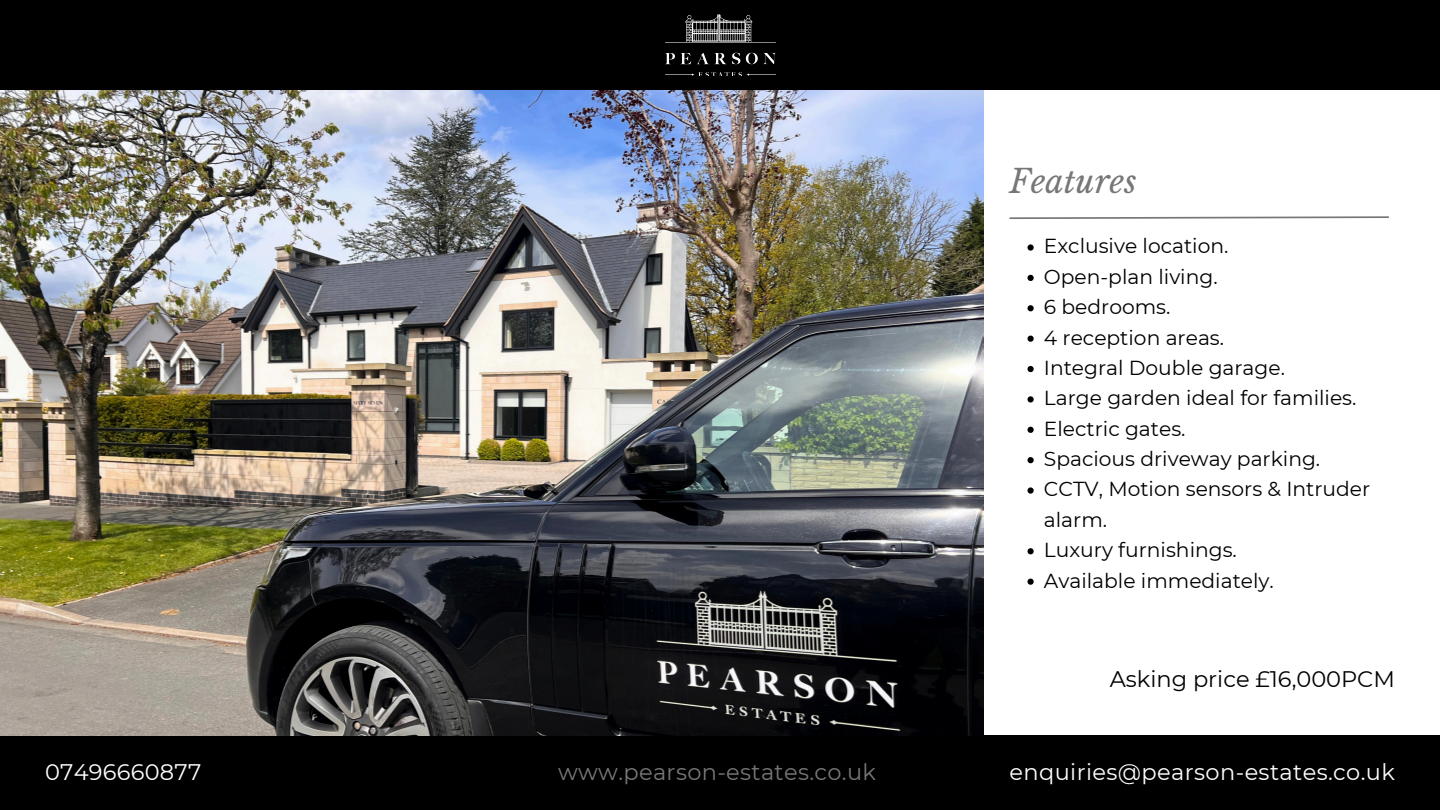
<style>
.page{position:relative;width:1440px;height:810px;background:#fff}
.page>*{position:absolute;margin:0;border:0;box-sizing:border-box;transform-origin:0 0}
.t1{font:italic 32.25px "Libre Baskerville";color:#777}
.t2{font:22.5px "Montserrat";letter-spacing:.015em;color:#fff}
.t3{font:22.5px "Montserrat";letter-spacing:.015em;color:#777}
.t4{font:22.5px "Montserrat";color:#000}
.t5{font:20.25px/30.4px "Montserrat";color:#000}
</style>
<div class="page">
<div style="left:0;top:736px;width:1440px;height:74px;background:#000"></div>
<div style="left:0;top:0;width:1440px;height:90px;background:#000"></div>
<img style="left:665px;top:14px;width:110px;height:62px">
<img style="left:0;top:90px;width:983px;height:646px">
<svg style="left:1009px;top:216px;width:380px;height:3px"></svg>
<svg style="left:1028px;top:244px;width:6px;height:7px"></svg>
<svg style="left:1028px;top:275px;width:6px;height:6px"></svg>
<svg style="left:1028px;top:305px;width:6px;height:6px"></svg>
<svg style="left:1028px;top:336px;width:6px;height:6px"></svg>
<svg style="left:1028px;top:366px;width:6px;height:6px"></svg>
<svg style="left:1028px;top:396px;width:6px;height:7px"></svg>
<svg style="left:1028px;top:427px;width:6px;height:6px"></svg>
<svg style="left:1028px;top:457px;width:6px;height:6px"></svg>
<svg style="left:1028px;top:487px;width:6px;height:7px"></svg>
<svg style="left:1028px;top:548px;width:6px;height:6px"></svg>
<svg style="left:1028px;top:579px;width:6px;height:6px"></svg>
<p class="t1" style="left:1010px;top:161px;width:129px">Features</p>
<p class="t5" style="left:1044px;top:231px;width:186px">Exclusive location.</p>
<p class="t5" style="left:1044px;top:261px;width:175px">Open-plan living.</p>
<p class="t5" style="left:1044px;top:292px;width:128px">6 bedrooms.</p>
<p class="t5" style="left:1044px;top:322px;width:182px">4 reception areas.</p>
<p class="t5" style="left:1044px;top:353px;width:243px">Integral Double garage.</p>
<p class="t5" style="left:1044px;top:383px;width:314px">Large garden ideal for families.</p>
<p class="t5" style="left:1044px;top:413px;width:143px">Electric gates.</p>
<p class="t5" style="left:1044px;top:444px;width:278px">Spacious driveway parking.</p>
<p class="t5" style="left:1044px;top:474px;width:328px">CCTV, Motion sensors &amp; Intruder alarm.</p>
<p class="t5" style="left:1044px;top:535px;width:195px">Luxury furnishings.</p>
<p class="t5" style="left:1044px;top:565px;width:231px">Available immediately.</p>
<p class="t4" style="left:1110px;top:665px;width:287px">Asking price £16,000PCM</p>
<p class="t2" style="left:45px;top:758px;width:158px">07496660877</p>
<h1 class="t3" style="left:558px;top:758px;width:319px">www.pearson-estates.co.uk</h1>
<p class="t2" style="left:1010px;top:758px;width:387px">enquiries@pearson-estates.co.uk</p>
</div>
